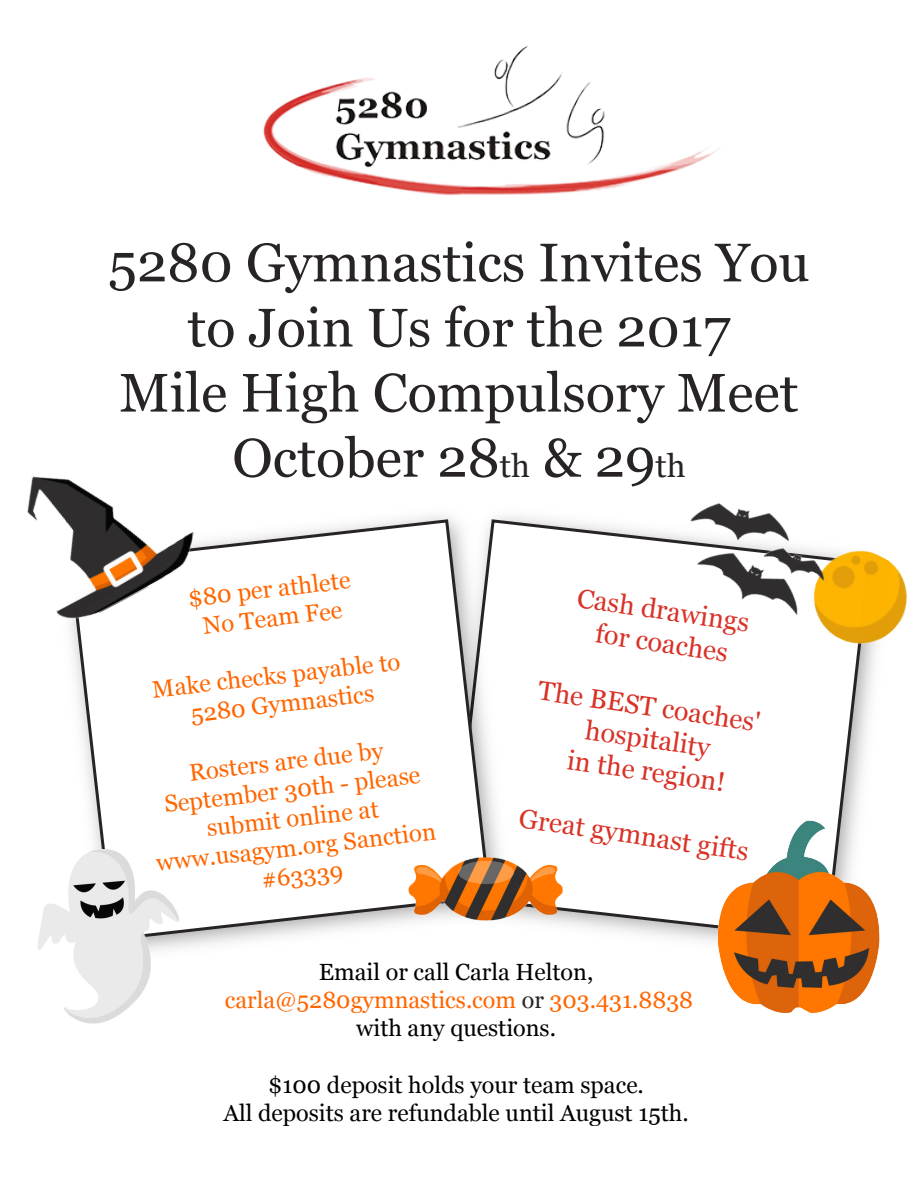
<style>
.page{position:relative;width:918px;height:1188px;background:#fff}
.page>*{position:absolute;margin:0;border:0;box-sizing:border-box;transform-origin:0 0}
.t1{font:54.3px/65.1px "Georgia";color:#282425;text-align:center}
.t2{font:26.85px/32.2px "Georgia";color:#d93227;text-align:center}
.t3{font:24px/28.8px "Georgia";color:#f60;text-align:center}
.t4{font:23.4px/28px "Georgia";color:#000;text-align:center}
.s1{font-size:32.4px}
.s2{color:#f60}
.s3{color:#282425}
</style>
<div class="page">
<img style="left:263px;top:46px;width:456px;height:150px">
<svg style="left:521px;top:518px;width:351px;height:424px"></svg>
<svg style="left:73px;top:518px;width:419px;height:424px"></svg>
<img style="left:717px;top:818px;width:163px;height:196px">
<img style="left:27px;top:476px;width:179px;height:154px">
<img style="left:669px;top:503px;width:238px;height:163px">
<img style="left:38px;top:849px;width:141px;height:175px">
<img style="left:409px;top:857px;width:154px;height:63px">
<h1 class="t1" style="left:108px;top:230px;width:703px">5280 Gymnastics Invites You to Join Us for the 2017<br>Mile High Compulsory Meet<br>October 28<span class="s1">th</span> &amp; 29<span class="s1">th</span></h1>
<p class="t3" style="left:187px;top:585px;width:165px;rotate:-7deg">$80 per athlete<br>No Team Fee</p>
<p class="t3" style="left:151px;top:676px;width:251px;rotate:-7deg">Make checks payable to<br>5280 Gymnastics</p>
<p class="t3" style="left:144px;top:764px;width:283px;rotate:-7deg">Rosters are due by<br>September 30th - please submit online at www.usagym.org Sanction #63339</p>
<p class="t2" style="left:580px;top:582px;width:175px;rotate:8deg">Cash drawings for coaches</p>
<p class="t2" style="left:541px;top:674px;width:225px;rotate:8deg">The BEST coaches' hospitality<br>in the region!</p>
<p class="t2" style="left:521px;top:802px;width:233px;rotate:8deg">Great gymnast gifts</p>
<p class="t4" style="left:225px;top:958px;width:470px">Email or call Carla Helton, <span class="s2">carla@5280gymnastics.com</span> <span class="s3">or</span> <span class="s2">303.431.8838 </span>with any questions.</p>
<p class="t4" style="left:224px;top:1070px;width:467px">$100 deposit holds your team space.<br>All deposits are refundable until August 15th.</p>
</div>
